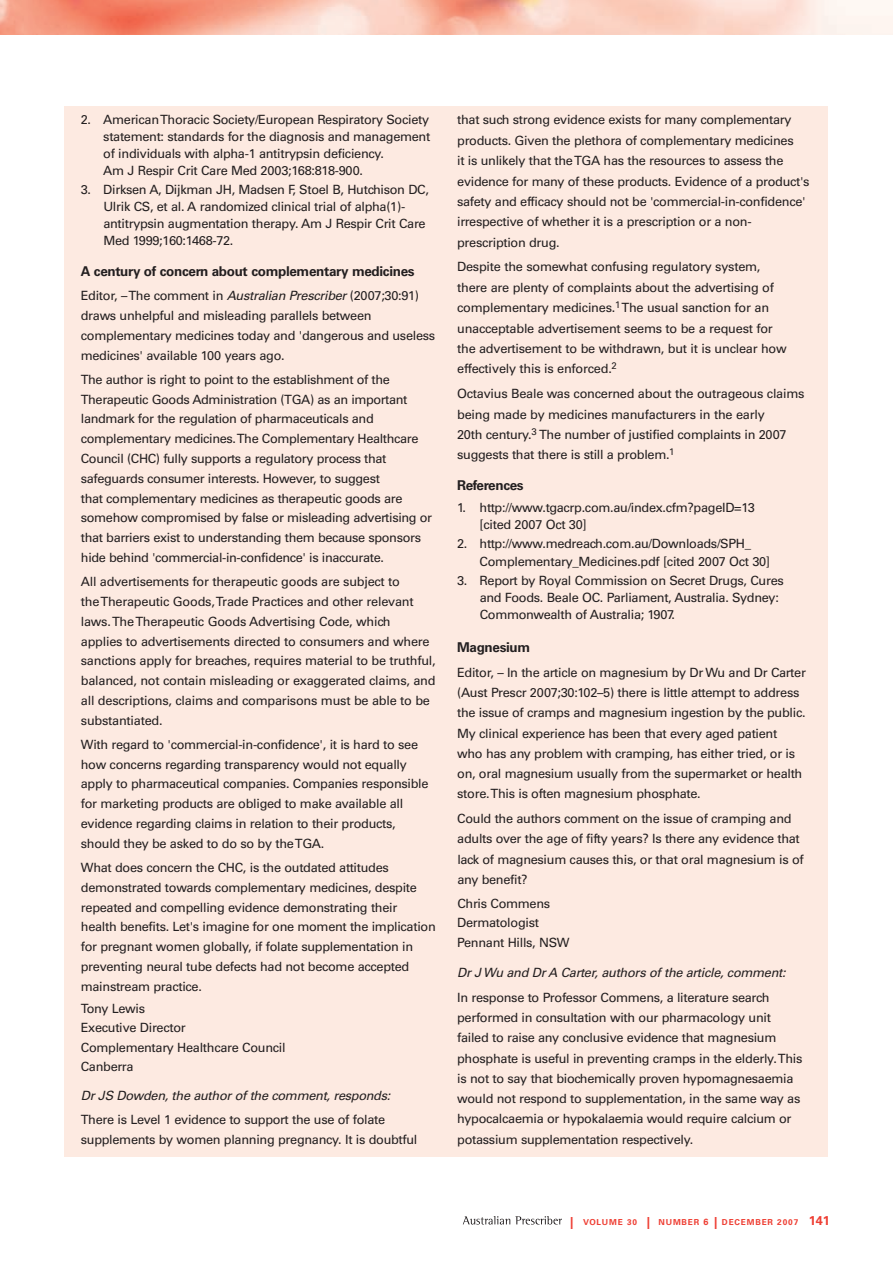
<style>
.page{position:relative;width:893px;height:1263px;background:#fff}
.page>*{position:absolute;margin:0;border:0;box-sizing:border-box;transform-origin:0 0}
.t1{font:700 13.5px "Univers LT";letter-spacing:-.025em;color:#231f20}
.t2{font:12.75px/19.8px "Univers LT";letter-spacing:-.025em;color:#231f20}
.t3{font:italic 12.75px "Univers LT";letter-spacing:-.025em;color:#231f20}
.t4{font:700 8.25px "Univers LT";letter-spacing:.1em;color:#ee3f34}
.s1{font-style:italic}
.s2{font-size:12px}
.s3{font-size:9px}
.s4{font-size:12.75px}
</style>
<div class="page">
<svg style="left:463px;top:1216px;width:99px;height:8px"></svg>
<img style="left:0;top:0;width:893px;height:34px">
<div style="left:64px;top:106px;width:764px;height:1051px;background:#fdeae1"></div>
<p class="t2" style="left:103px;top:111px;width:329px;line-height:17px;text-indent:-22px">2. AmericanThoracic Society/European Respiratory Society statement: standards for the diagnosis and management of individuals with alpha-1 antitrypsin deficiency.<br>Am J Respir Crit Care Med 2003;168:818-900.</p>
<p class="t2" style="left:103px;top:181px;width:327px;line-height:17.1px;text-indent:-23px">3. Dirksen A, Dijkman JH, Madsen F, Stoel B, Hutchison DC, Ulrik CS, et al. A randomized clinical trial of alpha(1)- antitrypsin augmentation therapy. Am J Respir Crit Care Med 1999;160:1468-72.</p>
<p class="t1" style="left:81px;top:264px;width:335px">A century of concern about complementary medicines</p>
<p class="t2" style="left:81px;top:286px;width:356px">Editor, –The comment in <span class="s1">Australian Prescriber</span> (2007;30:91) draws unhelpful and misleading parallels between complementary medicines today and 'dangerous and useless medicines' available 100 years ago.</p>
<p class="t2" style="left:81px;top:369px;width:353px">The author is right to point to the establishment of the Therapeutic Goods Administration (TGA) as an important landmark for the regulation of pharmaceuticals and complementary medicines.The Complementary Healthcare Council (CHC) fully supports a regulatory process that safeguards consumer interests. However, to suggest<br>that complementary medicines as therapeutic goods are somehow compromised by false or misleading advertising or that barriers exist to understanding them because sponsors hide behind 'commercial-in-confidence' is inaccurate.</p>
<p class="t2" style="left:81px;top:572px;width:356px">All advertisements for therapeutic goods are subject to theTherapeutic Goods,Trade Practices and other relevant laws.TheTherapeutic Goods Advertising Code, which<br>applies to advertisements directed to consumers and where sanctions apply for breaches, requires material to be truthful, balanced, not contain misleading or exaggerated claims, and all descriptions, claims and comparisons must be able to be substantiated.</p>
<p class="t2" style="left:81px;top:734px;width:349px">With regard to 'commercial-in-confidence', it is hard to see how concerns regarding transparency would not equally apply to pharmaceutical companies. Companies responsible for marketing products are obliged to make available all evidence regarding claims in relation to their products, should they be asked to do so by theTGA.</p>
<p class="t2" style="left:81px;top:857px;width:357px">What does concern the CHC, is the outdated attitudes demonstrated towards complementary medicines, despite repeated and compelling evidence demonstrating their health benefits. Let's imagine for one moment the implication for pregnant women globally, if folate supplementation in preventing neural tube defects had not become accepted mainstream practice.</p>
<p class="t2" style="left:81px;top:998px;width:206px">Tony Lewis<br>Executive Director<br>Complementary Healthcare Council<br>Canberra</p>
<p class="t3" style="left:81px;top:1088px;width:311px">Dr JS Dowden, the author of the comment, responds:</p>
<p class="t2" style="left:81px;top:1110px;width:338px">There is Level 1 evidence to support the use of folate supplements by women planning pregnancy. It is doubtful</p>
<p class="t2" style="left:457px;top:110px;width:354px;line-height:20.4px">that such strong evidence exists for many complementary products. Given the plethora of complementary medicines<br>it is unlikely that theTGA has the resources to assess the evidence for many of these products. Evidence of a product's safety and efficacy should not be 'commercial-in-confidence' irrespective of whether it is a prescription or a non&shy;prescription drug.</p>
<p class="t2" style="left:457px;top:257px;width:331px;line-height:20.4px">Despite the somewhat confusing regulatory system, there are plenty of complaints about the advertising of complementary medicines.<sup>1</sup>The usual sanction for an unacceptable advertisement seems to be a request for the advertisement to be withdrawn, but it is unclear how effectively this is enforced.<sup>2</sup></p>
<p class="t2" style="left:457px;top:383px;width:349px;line-height:20.4px">Octavius Beale was concerned about the outrageous claims being made by medicines manufacturers in the early<br>20th century.<sup>3</sup> The number of justified complaints in 2007 suggests that there is still a problem.<sup>1</sup></p>
<p class="t1" style="left:457px;top:477px;width:68px">References</p>
<p class="t2" style="left:480px;top:499px;width:277px;line-height:17.2px;text-indent:-22px">1. http://www.tgacrp.com.au/index.cfm?pageID=13 [cited 2007 Oct 30]</p>
<p class="t2" style="left:480px;top:535px;width:292px;line-height:17.2px;text-indent:-22px">2. http://www.medreach.com.au/Downloads/SPH_<br>Complementary_Medicines.pdf [cited 2007 Oct 30]</p>
<p class="t2" style="left:480px;top:572px;width:306px;line-height:17.2px;text-indent:-23px">3. Report by Royal Commission on Secret Drugs, Cures and Foods. Beale OC. Parliament, Australia. Sydney:<br>Commonwealth of Australia; 1907.</p>
<p class="t1" style="left:457px;top:640px;width:75px">Magnesium</p>
<p class="t2" style="left:457px;top:662px;width:350px;line-height:20.2px">Editor, – In the article on magnesium by Dr Wu and Dr Carter (Aust Prescr 2007;30:102–5) there is little attempt to address the issue of cramps and magnesium ingestion by the public.<br>My clinical experience has been that every aged patient who has any problem with cramping, has either tried, or is on, oral magnesium usually from the supermarket or health store.This is often magnesium phosphate.</p>
<p class="t2" style="left:457px;top:808px;width:348px;line-height:20.2px">Could the authors comment on the issue of cramping and adults over the age of fifty years? Is there any evidence that lack of magnesium causes this, or that oral magnesium is of any benefit?</p>
<p class="t2" style="left:457px;top:893px;width:114px">Chris Commens<br>Dermatologist<br>Pennant Hills, NSW</p>
<p class="t3" style="left:457px;top:965px;width:330px">Dr J Wu and Dr A Carter, authors of the article, comment:</p>
<p class="t2" style="left:457px;top:987px;width:347px;line-height:20.2px">In response to Professor Commens, a literature search performed in consultation with our pharmacology unit failed to raise any conclusive evidence that magnesium phosphate is useful in preventing cramps in the elderly.This is not to say that biochemically proven hypomagnesaemia would not respond to supplementation, in the same way as hypocalcaemia or hypokalaemia would require calcium or potassium supplementation respectively.</p>
<p class="t4" style="left:570px;top:1217px;width:47px"><span class="s2">|</span> Volume</p>
<p class="t4" style="left:627px;top:1217px;width:204px">30 <span class="s2">|</span> NUMBER <span class="s3">6</span> <span class="s2">|</span> DECEMBER 2007 <span class="s4">141</span></p>
</div>
